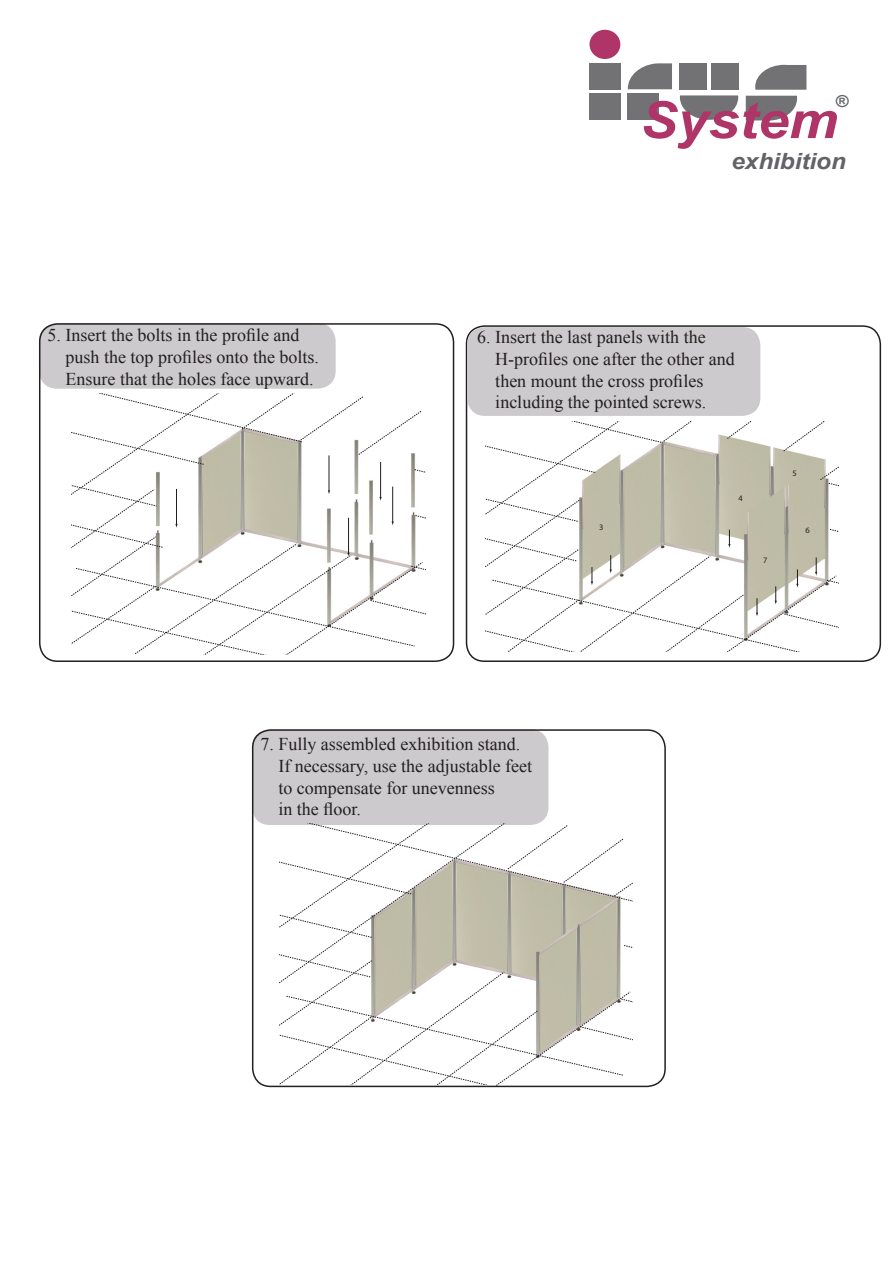
<style>
.page{position:relative;width:893px;height:1263px;background:#fff}
.page>*{position:absolute;margin:0;border:0;box-sizing:border-box;transform-origin:0 0}
.t1{font:italic 700 51.3px "Arial";color:#af3467;scale:1.09 1}
.t2{font:italic 700 22.35px "Arial";color:#626366;scale:1.09 1}
.t3{font:18px "Times New Roman";color:#231f20}
.t4{font:italic 700 16.5px "Arial";color:#626366;scale:1.05 1}
.t5{font:8.4px "Myriad Pro";color:#231f20}
</style>
<div class="page">
<div style="left:589px;top:30px;width:31px;height:29px;background:#af3467;border-radius:50%"></div>
<div style="left:589px;top:63px;width:31px;height:26px;background:#727275"></div>
<div style="left:589px;top:93px;width:31px;height:26px;background:#727275"></div>
<svg style="left:628px;top:63px;width:44px;height:26px"></svg>
<div style="left:627px;top:93px;width:31px;height:26px;background:#727275"></div>
<div style="left:679px;top:63px;width:28px;height:26px;background:#727275"></div>
<div style="left:712px;top:63px;width:27px;height:26px;background:#727275"></div>
<svg style="left:680px;top:95px;width:58px;height:25px"></svg>
<svg style="left:746px;top:96px;width:51px;height:25px"></svg>
<svg style="left:755px;top:65px;width:51px;height:25px"></svg>
<div style="left:39px;top:323px;width:297px;height:66px;background:#cccacc;border-radius:18px"></div>
<div style="left:39px;top:323px;width:415px;height:339px;border:2px solid #231f20;border-radius:18px"></div>
<div style="left:252px;top:729px;width:296px;height:96px;background:#cccacc;border-radius:18px"></div>
<div style="left:466px;top:325px;width:415px;height:337px;border:2px solid #231f20;border-radius:18px"></div>
<div style="left:252px;top:729px;width:414px;height:358px;border:2px solid #231f20;border-radius:18px"></div>
<div style="left:467px;top:327px;width:293px;height:89px;background:#cccacc;border-radius:18px"></div>
<svg style="left:71px;top:394px;width:354px;height:261px"></svg>
<svg style="left:485px;top:422px;width:354px;height:230px"></svg>
<svg style="left:332px;top:938px;width:191px;height:7px"></svg>
<svg style="left:279px;top:823px;width:354px;height:115px"></svg>
<svg style="left:279px;top:945px;width:354px;height:141px"></svg>
<p class="t3" style="left:48px;top:323px;width:253px">5. Insert the bolts in the profile and</p>
<p class="t3" style="left:66px;top:345px;width:255px">push the top profiles onto the bolts.</p>
<p class="t3" style="left:66px;top:366px;width:249px">Ensure that the holes face upward.</p>
<p class="t1" style="left:640px;top:86px;width:183px">System</p>
<p class="t4" style="left:835px;top:90px;width:14px">®</p>
<p class="t2" style="left:731px;top:147px;width:107px">exhibition</p>
<p class="t3" style="left:477px;top:325px;width:230px">6. Insert the last panels with the</p>
<p class="t3" style="left:495px;top:347px;width:241px">H-profiles one after the other and</p>
<p class="t3" style="left:495px;top:368px;width:209px">then mount the cross profiles</p>
<p class="t3" style="left:495px;top:390px;width:212px">including the pointed screws.</p>
<p class="t5" style="left:599px;top:522px;width:6px">3</p>
<p class="t5" style="left:738px;top:493px;width:6px">4</p>
<p class="t5" style="left:763px;top:555px;width:6px">7</p>
<p class="t5" style="left:792px;top:468px;width:6px">5</p>
<p class="t5" style="left:805px;top:525px;width:6px">6</p>
<p class="t3" style="left:260px;top:732px;width:262px">7. Fully assembled exhibition stand.</p>
<p class="t3" style="left:278px;top:754px;width:255px">If necessary, use the adjustable feet</p>
<p class="t3" style="left:278px;top:775px;width:218px">to compensate for unevenness</p>
<p class="t3" style="left:278px;top:797px;width:84px">in the floor.</p>
</div>
